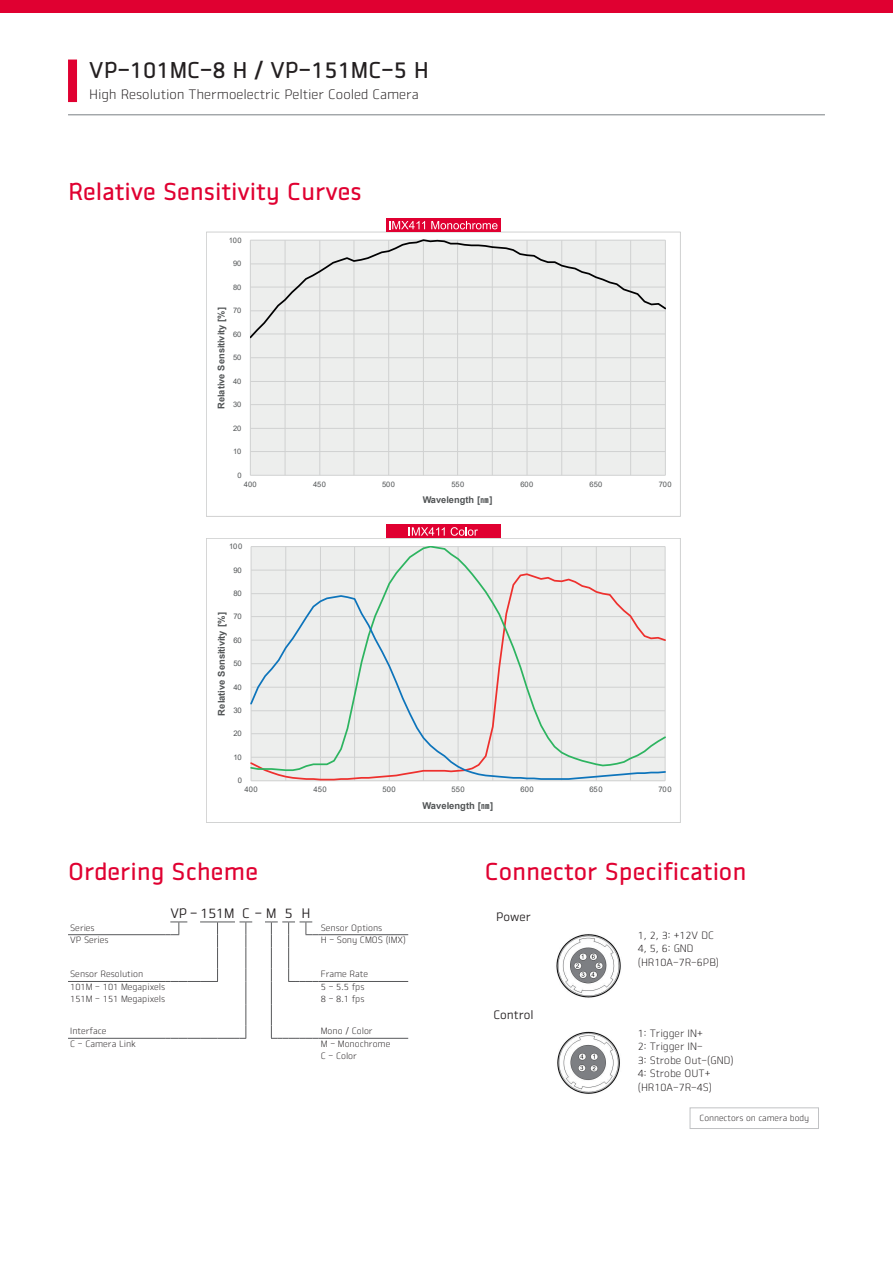
<style>
.page{position:relative;width:893px;height:1263px;background:#fff}
.page>*{position:absolute;margin:0;border:0;box-sizing:border-box;transform-origin:0 0}
.t1{font:24px "Vieworks B";color:#e00031}
.t2{font:22.5px "Vieworks B";color:#231f20}
.t3{font:13.5px "Vieworks L";color:#231f20}
.t4{font:13.5px "Vieworks M";color:#231f20}
.t5{font:12px "Vieworks M";color:#231f20}
.t6{font:10.5px/13.5px "Vieworks L";color:#231f20}
.t7{font:700 9.45px "Arial";letter-spacing:.005em;color:#515455}
.t8{font:700 9.3px "Arial";letter-spacing:.005em;color:#515455}
.t9{font:9px/12px "Vieworks L";color:#231f20}
.t10{font:8.7px "Vieworks L";color:#231f20}
.t11{font:7.65px "Arial";letter-spacing:-.015em;color:#515455}
.t12{font:7.5px "Arial";letter-spacing:-.015em;color:#515455}
.s1{font-family:"Malgun Gothic"}
</style>
<div class="page">
<div style="left:68px;top:60px;width:9px;height:42px;background:#e00031"></div>
<hr style="left:68px;top:115px;width:757px;height:1px;background:#797f84">
<div style="left:0;top:0;width:893px;height:13px;background:#e00031"></div>
<div style="left:251px;top:240px;width:414px;height:235px;background:#edeeed"></div>
<hr style="left:250px;top:357px;width:415px;height:1px;background:#d0d1d1">
<hr style="left:250px;top:381px;width:415px;height:1px;background:#d0d1d1">
<hr style="left:250px;top:404px;width:415px;height:1px;background:#d0d1d1">
<hr style="left:250px;top:428px;width:415px;height:1px;background:#d0d1d1">
<hr style="left:250px;top:451px;width:415px;height:1px;background:#d0d1d1">
<hr style="left:665px;top:240px;width:1px;height:235px;background:#d0d1d1">
<hr style="left:630px;top:240px;width:1px;height:235px;background:#d0d1d1">
<hr style="left:596px;top:240px;width:1px;height:235px;background:#d0d1d1">
<hr style="left:561px;top:240px;width:1px;height:235px;background:#d0d1d1">
<hr style="left:527px;top:240px;width:1px;height:235px;background:#d0d1d1">
<hr style="left:492px;top:240px;width:1px;height:235px;background:#d0d1d1">
<hr style="left:457px;top:240px;width:1px;height:235px;background:#d0d1d1">
<hr style="left:423px;top:240px;width:1px;height:235px;background:#d0d1d1">
<hr style="left:388px;top:240px;width:1px;height:235px;background:#d0d1d1">
<hr style="left:354px;top:240px;width:1px;height:235px;background:#d0d1d1">
<hr style="left:319px;top:240px;width:1px;height:235px;background:#d0d1d1">
<hr style="left:285px;top:240px;width:1px;height:235px;background:#d0d1d1">
<hr style="left:250px;top:240px;width:1px;height:235px;background:#d0d1d1">
<hr style="left:250px;top:475px;width:415px;height:1px;background:#d0d1d1">
<svg style="left:250px;top:240px;width:416px;height:100px"></svg>
<div style="left:206px;top:232px;width:475px;height:285px;border:1px solid #d0d1d1"></div>
<hr style="left:665px;top:547px;width:1px;height:234px;background:#d0d1d1">
<svg style="left:251px;top:546px;width:414px;height:48px;background:#e8e9e7"></svg>
<svg style="left:251px;top:594px;width:414px;height:187px;background:#e5e7e6"></svg>
<div style="left:206px;top:538px;width:475px;height:285px;border:1px solid #d0d1d1"></div>
<div style="left:386px;top:525px;width:115px;height:13px;background:#e00031"></div>
<svg style="left:409px;top:527px;width:36px;height:9px"></svg>
<svg style="left:451px;top:527px;width:27px;height:9px"></svg>
<div style="left:386px;top:219px;width:115px;height:13px;background:#e00031"></div>
<svg style="left:389px;top:221px;width:36px;height:8px"></svg>
<svg style="left:431px;top:221px;width:67px;height:8px"></svg>
<img style="left:556px;top:934px;width:65px;height:64px">
<img style="left:557px;top:1031px;width:63px;height:63px">
<div style="left:690px;top:1107px;width:129px;height:22px;border:1px solid #c1c2c4"></div>
<hr style="left:68px;top:934px;width:98px;height:1px;background:#57585a">
<hr style="left:68px;top:981px;width:98px;height:1px;background:#57585a">
<hr style="left:68px;top:1038px;width:98px;height:1px;background:#57585a">
<hr style="left:319px;top:1038px;width:89px;height:1px;background:#57585a">
<hr style="left:319px;top:981px;width:89px;height:1px;background:#57585a">
<svg style="left:265px;top:921px;width:54px;height:118px"></svg>
<hr style="left:319px;top:934px;width:89px;height:1px;background:#57585a">
<svg style="left:166px;top:921px;width:86px;height:118px"></svg>
<h2 class="t2" style="left:89px;top:57px;width:341px">VP-101MC-8 H / VP-151MC-5 H</h2>
<h3 class="t3" style="left:89px;top:87px;width:331px">High Resolution Thermoelectric Peltier Cooled Camera</h3>
<h1 class="t1" style="left:68px;top:177px;width:295px">Relative Sensitivity Curves</h1>
<p class="t12" style="left:229px;top:236px;width:14px">100</p>
<p class="t12" style="left:233px;top:259px;width:10px">90</p>
<p class="t12" style="left:233px;top:283px;width:10px">80</p>
<p class="t8" style="left:216px;top:409px;width:104px;rotate:-90deg">Relative Sensitivity [%]</p>
<p class="t12" style="left:233px;top:306px;width:10px">70</p>
<p class="t12" style="left:233px;top:330px;width:10px">60</p>
<p class="t12" style="left:233px;top:353px;width:10px">50</p>
<p class="t12" style="left:233px;top:377px;width:10px">40</p>
<p class="t12" style="left:233px;top:400px;width:10px">30</p>
<p class="t12" style="left:233px;top:424px;width:10px">20</p>
<p class="t12" style="left:233px;top:447px;width:10px">10</p>
<p class="t12" style="left:237px;top:471px;width:6px">0</p>
<p class="t12" style="left:244px;top:480px;width:14px">400</p>
<p class="t12" style="left:313px;top:480px;width:14px">450</p>
<p class="t12" style="left:382px;top:480px;width:14px">500</p>
<p class="t12" style="left:451px;top:480px;width:14px">550</p>
<p class="t12" style="left:520px;top:480px;width:14px">600</p>
<p class="t12" style="left:590px;top:480px;width:14px">650</p>
<p class="t12" style="left:659px;top:480px;width:14px">700</p>
<p class="t11" style="left:229px;top:542px;width:15px">100</p>
<p class="t11" style="left:234px;top:566px;width:10px">90</p>
<p class="t11" style="left:234px;top:589px;width:10px">80</p>
<p class="t7" style="left:216px;top:716px;width:105px;rotate:-90deg">Relative Sensitivity [%]</p>
<p class="t11" style="left:234px;top:612px;width:10px">70</p>
<p class="t11" style="left:234px;top:636px;width:10px">60</p>
<p class="t11" style="left:234px;top:659px;width:10px">50</p>
<p class="t11" style="left:234px;top:683px;width:10px">40</p>
<p class="t11" style="left:234px;top:706px;width:10px">30</p>
<p class="t11" style="left:234px;top:729px;width:10px">20</p>
<p class="t11" style="left:234px;top:753px;width:10px">10</p>
<p class="t11" style="left:238px;top:776px;width:6px">0</p>
<p class="t8" style="left:423px;top:494px;width:71px">Wavelength [<span class="s1">㎚</span>]</p>
<p class="t11" style="left:245px;top:785px;width:15px">400</p>
<p class="t11" style="left:314px;top:785px;width:15px">450</p>
<p class="t11" style="left:383px;top:785px;width:15px">500</p>
<p class="t11" style="left:452px;top:785px;width:15px">550</p>
<p class="t11" style="left:521px;top:785px;width:15px">600</p>
<p class="t11" style="left:589px;top:785px;width:15px">650</p>
<p class="t11" style="left:658px;top:785px;width:15px">700</p>
<p class="t7" style="left:423px;top:800px;width:72px">Wavelength [<span class="s1">㎚</span>]</p>
<h1 class="t1" style="left:68px;top:858px;width:192px">Ordering Scheme</h1>
<h1 class="t1" style="left:485px;top:858px;width:263px">Connector Specification</h1>
<h3 class="t4" style="left:170px;top:905px;width:141px">VP-151M C -M 5 H</h3>
<p class="t9" style="left:70px;top:921px;width:26px">Series</p>
<p class="t9" style="left:321px;top:921px;width:63px">Sensor Options</p>
<p class="t9" style="left:70px;top:934px;width:40px">VP Series</p>
<p class="t9" style="left:321px;top:934px;width:87px">H - Sony CMOS (IMX)</p>
<p class="t9" style="left:70px;top:968px;width:74px">Sensor Resolution</p>
<p class="t9" style="left:321px;top:968px;width:49px">Frame Rate</p>
<p class="t9" style="left:70px;top:981px;width:97px">101M - 101 Megapixels<br>151M - 151 Megapixels</p>
<p class="t9" style="left:321px;top:981px;width:45px">5 - 5.5 fps<br>8 - 8.1 fps</p>
<p class="t9" style="left:70px;top:1025px;width:38px">Interface</p>
<p class="t9" style="left:321px;top:1025px;width:53px">Mono / Color</p>
<p class="t9" style="left:70px;top:1038px;width:67px">C - Camera Link</p>
<p class="t9" style="left:321px;top:1038px;width:71px">M - Monochrome<br>C - Color</p>
<h3 class="t5" style="left:496px;top:910px;width:36px">Power</h3>
<h3 class="t5" style="left:493px;top:1007px;width:42px">Control</h3>
<p class="t6" style="left:638px;top:928px;width:83px">1, 2, 3: +12V DC<br>4, 5, 6: GND (HR10A-7R-6PB)</p>
<p class="t6" style="left:638px;top:1026px;width:97px">1: Trigger IN+<br>2: Trigger IN-<br>3: Strobe Out-(GND)<br>4: Strobe OUT+ (HR10A-7R-4S)</p>
<p class="t10" style="left:699px;top:1112px;width:111px">Connectors on camera body</p>
</div>
